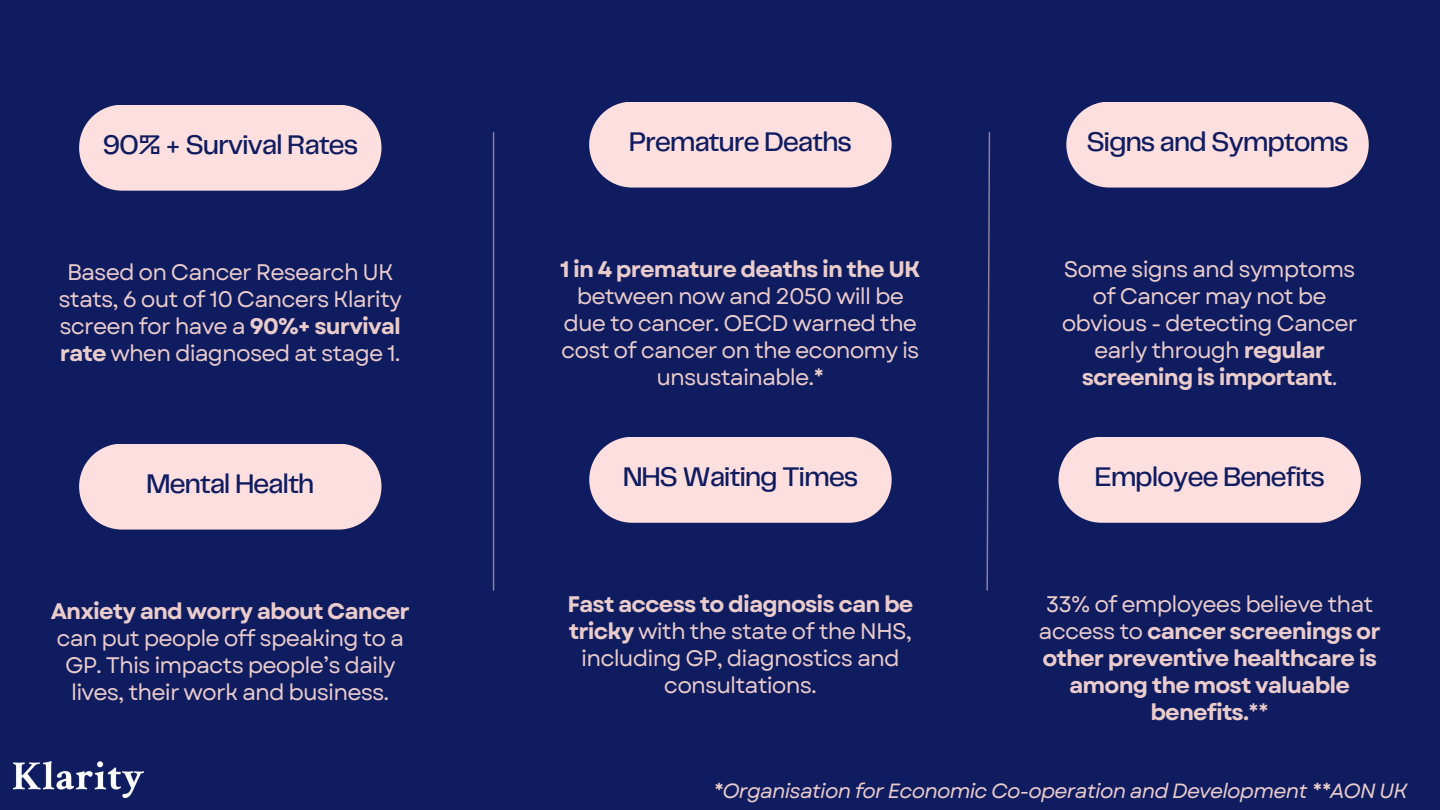
<style>
.page{position:relative;width:1440px;height:810px;background:#0f1c5f}
.page>*{position:absolute;margin:0;border:0;box-sizing:border-box;transform-origin:0 0}
.t1{font:500 28px "Telegraf";letter-spacing:-.045em;color:#0f1c5f}
.t2{font:22.5px/27px "Garet";letter-spacing:-.04em;color:#ebcccc;text-align:center}
.t3{font:700 22.5px/27px "Garet";letter-spacing:-.04em;color:#ebcccc;text-align:center}
.t4{font:italic 20.6px "Garet";letter-spacing:-.04em;color:#ebcccc}
.s1{font-weight:700}
.s2{font-weight:400}
</style>
<div class="page">
<div style="left:79px;top:105px;width:303px;height:86px;background:#fedfdf;border-radius:43px"></div>
<div style="left:589px;top:102px;width:303px;height:86px;background:#fedfdf;border-radius:43px"></div>
<div style="left:1066px;top:102px;width:303px;height:86px;background:#fedfdf;border-radius:43px"></div>
<svg style="left:986px;top:132px;width:4px;height:459px"></svg>
<hr style="left:493px;top:133px;width:1px;height:457px;background:#ebcccc">
<div style="left:79px;top:444px;width:303px;height:86px;background:#fedfdf;border-radius:43px"></div>
<div style="left:589px;top:437px;width:303px;height:86px;background:#fedfdf;border-radius:43px"></div>
<div style="left:1058px;top:437px;width:303px;height:86px;background:#fedfdf;border-radius:43px"></div>
<img style="left:13px;top:762px;width:131px;height:36px">
<h1 class="t1" style="left:102px;top:133px;width:257px">90% + Survival Rates</h1>
<p class="t1" style="left:629px;top:130px;width:225px">Premature Deaths</p>
<h1 class="t1" style="left:1086px;top:130px;width:264px">Signs and Symptoms</h1>
<p class="t2" style="left:59px;top:259px;width:345px">Based on Cancer Research UK stats, 6 out of 10 Cancers Klarity screen for have a <span class="s1">90%+ survival rate</span> when diagnosed at stage 1.</p>
<p class="t2" style="left:560px;top:255px;width:362px"><span class="s1">1 in 4 premature deaths in the UK </span>between now and 2050 will be due to cancer. OECD warned the cost of cancer on the economy is unsustainable.*</p>
<p class="t2" style="left:1062px;top:255px;width:297px">Some signs and symptoms of Cancer may not be obvious - detecting Cancer early through <span class="s1">regular screening is important</span>.</p>
<h1 class="t1" style="left:146px;top:472px;width:170px">Mental Health</h1>
<p class="t2" style="left:51px;top:597px;width:361px"><span class="s1">Anxiety and worry about Cancer </span>can put people off speaking to a<br>GP. This impacts people’s daily lives, their work and business.</p>
<h1 class="t1" style="left:623px;top:465px;width:237px">NHS Waiting Times</h1>
<p class="t2" style="left:567px;top:591px;width:348px"><span class="s1">Fast access to diagnosis can be tricky</span> with the state of the NHS, including GP, diagnostics and consultations.</p>
<p class="t1" style="left:1094px;top:465px;width:232px">Employee Benefits</p>
<h1 class="t3" style="left:1039px;top:591px;width:344px"><span class="s2">33% of employees believe that access to</span> cancer screenings or other preventive healthcare is among the most valuable benefits.<span class="s2">**</span></h1>
<p class="t4" style="left:713px;top:776px;width:696px">*Organisation for Economic Co-operation and Development **AON UK</p>
</div>
